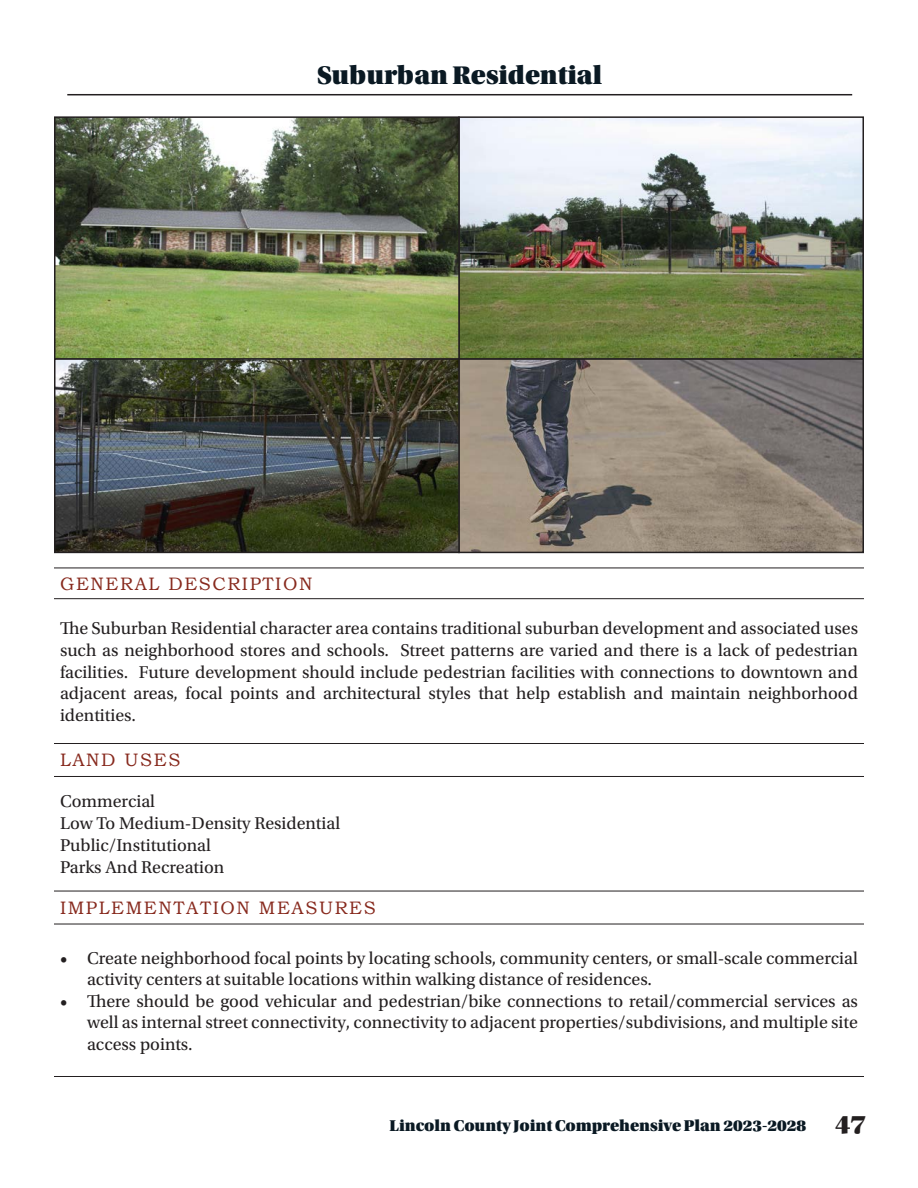
<style>
.page{position:relative;width:918px;height:1188px;background:#fff}
.page>*{position:absolute;margin:0;border:0;box-sizing:border-box;transform-origin:0 0}
.Page_Detail{font:27px "Utopia Std Black Headline";color:#0a1923}
.Body_Text{font:18px/21.6px "Utopia Std";color:#231f20;text-align:justify}
.Page_Detail_2{font:18px "Bookman Old Style";letter-spacing:.09em;color:#87291d}
.t1{font:16.5px "Utopia Std Black Headline";color:#0a1923}
.s1{font-size:27px;color:#231f20}
</style>
<div class="page">
<img style="left:57px;top:119px;width:804px;height:431px">
<div style="left:458px;top:116px;width:406px;height:244px;border:2px solid #231f20"></div>
<div style="left:458px;top:358px;width:406px;height:195px;border:2px solid #231f20"></div>
<div style="left:54px;top:116px;width:406px;height:244px;border:2px solid #231f20"></div>
<div style="left:54px;top:358px;width:406px;height:195px;border:2px solid #231f20"></div>
<hr style="left:67px;top:94px;width:785px;height:1px;background:#231f20">
<hr style="left:54px;top:568px;width:810px;height:1px;background:#231f20">
<hr style="left:54px;top:598px;width:810px;height:1px;background:#231f20">
<hr style="left:54px;top:743px;width:810px;height:1px;background:#231f20">
<hr style="left:54px;top:776px;width:810px;height:1px;background:#231f20">
<hr style="left:54px;top:891px;width:810px;height:1px;background:#231f20">
<hr style="left:54px;top:924px;width:810px;height:1px;background:#231f20">
<hr style="left:54px;top:1076px;width:810px;height:1px;background:#231f20">
<p class="Page_Detail" style="left:318px;top:61px;width:286px">Suburban Residential</p>
<p class="Page_Detail_2" style="left:60px;top:572px;width:254px">GENERAL DESCRIPTION</p>
<p class="Body_Text" style="left:60px;top:618px;width:800px">The Suburban Residential character area contains traditional suburban development and associated uses such as neighborhood stores and schools. Street patterns are varied and there is a lack of pedestrian facilities. Future development should include pedestrian facilities with connections to downtown and adjacent areas, focal points and architectural styles that help establish and maintain neighborhood identities.</p>
<p class="Page_Detail_2" style="left:60px;top:749px;width:122px">LAND USES</p>
<p class="Body_Text" style="left:60px;top:791px;width:97px">Commercial</p>
<p class="Body_Text" style="left:60px;top:813px;width:282px">Low To Medium-Density Residential</p>
<p class="Body_Text" style="left:60px;top:834px;width:153px">Public/Institutional</p>
<p class="Body_Text" style="left:60px;top:857px;width:166px">Parks And Recreation</p>
<p class="Page_Detail_2" style="left:60px;top:896px;width:317px">IMPLEMENTATION MEASURES</p>
<p class="Body_Text" style="left:87px;top:947px;width:772px;text-indent:-27px">• Create neighborhood focal points by locating schools, community centers, or small-scale commercial activity centers at suitable locations within walking distance of residences.</p>
<p class="Body_Text" style="left:87px;top:990px;width:773px;text-indent:-27px">• There should be good vehicular and pedestrian/bike connections to retail/commercial services as well as internal street connectivity, connectivity to adjacent properties/subdivisions, and multiple site access points.</p>
<p class="t1" style="left:390px;top:1117px;width:478px">Lincoln County Joint Comprehensive Plan 2023-2028 <span class="s1">47</span></p>
</div>
